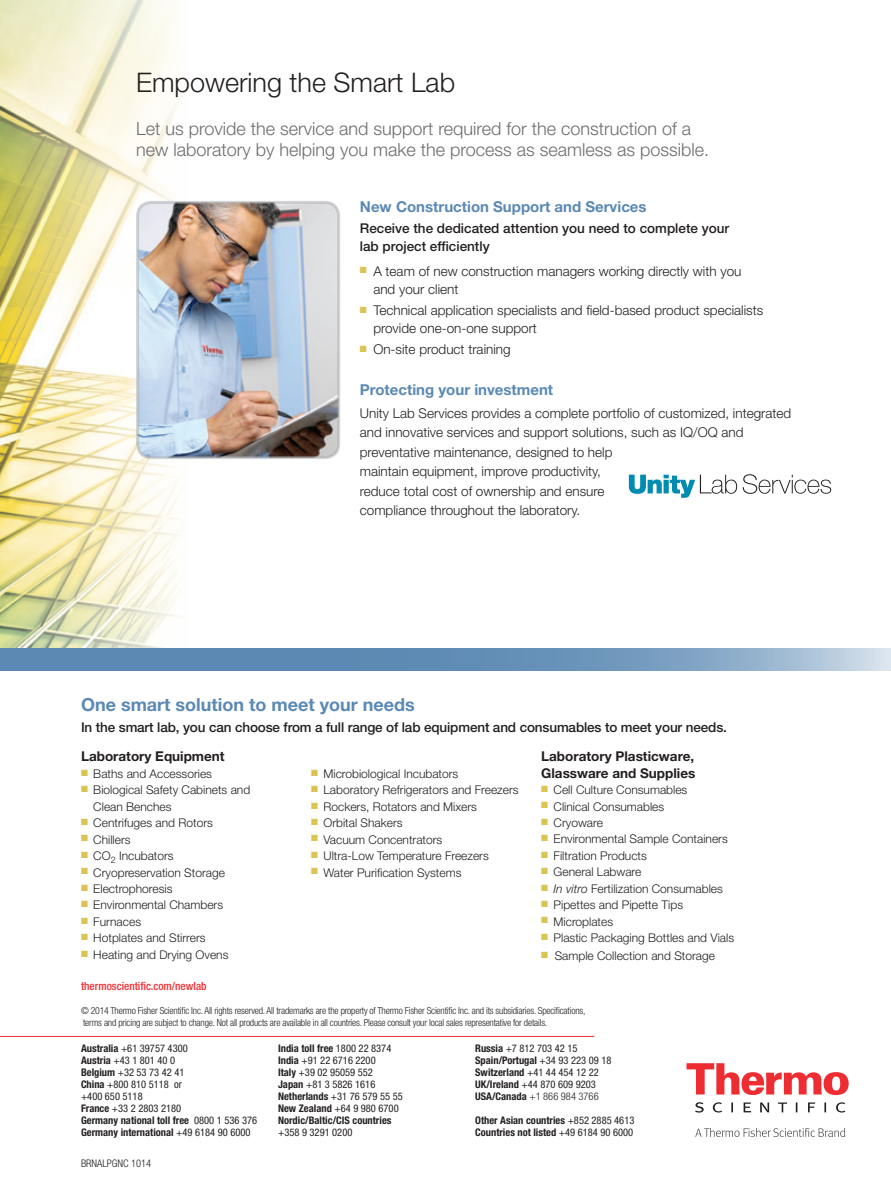
<style>
.page{position:relative;width:891px;height:1188px;background:#fff}
.page>*{position:absolute;margin:0;border:0;box-sizing:border-box;transform-origin:0 0}
.headers{font:300 27px "Helvetica Neue LT Std";color:#231f20}
.intros{font:300 18px/21.6px "Helvetica Neue LT Std";color:#6c6d70}
.subheads{font:700 18px "Helvetica Neue LT Std";color:#5b89b3}
.subheads-2{font:700 15px "Helvetica Neue LT Std";color:#5b89b3}
.body_copy{font:300 13.5px/19.5px "Helvetica Neue LT Std";color:#231f20}
.body_copy-2{font:500 13.5px/18px "Helvetica Neue LT Std";letter-spacing:-.01em;color:#231f20}
.subheads-3{font:700 13.5px/16.2px "Helvetica Neue LT Std";color:#231f20}
.t1{font:300 12px/16.5px "Helvetica Neue LT Std";color:#231f20}
.t2{font:500 condensed 11.25px "Helvetica Neue LT Std";color:#ee2d33}
.t3{font:condensed 10.5px/12px "Helvetica Neue LT Std";color:#231f20}
.t4{font:700 condensed 10.5px "Helvetica Neue LT Std";color:#231f20}
.body_copy-3{font:300 condensed 10.5px "Helvetica Neue LT Std";color:#231f20}
.t5{font:300 condensed 9.75px "Helvetica Neue LT Std";letter-spacing:-.02em;color:#231f20}
.s1{font-style:italic}
.s2{font-weight:700}
.s3{font-weight:400}
</style>
<div class="page">
<img style="left:0;top:0;width:179px;height:648px">
<svg style="left:0;top:648px;width:891px;height:23px;background:#7198bd"></svg>
<svg style="left:687px;top:1063px;width:162px;height:32px"></svg>
<svg style="left:695px;top:1102px;width:150px;height:11px"></svg>
<svg style="left:695px;top:1128px;width:150px;height:9px"></svg>
<hr style="left:0;top:1036px;width:594px;height:1px;background:#ee2d33">
<img style="left:138px;top:202px;width:200px;height:256px">
<div style="left:136px;top:201px;width:204px;height:258px;border:3px solid #a8a9ad;border-radius:14px"></div>
<svg style="left:629px;top:475px;width:108px;height:23px"></svg>
<svg style="left:743px;top:474px;width:88px;height:20px"></svg>
<p class="headers" style="left:136px;top:66px;width:321px">Empowering the Smart Lab</p>
<p class="intros" style="left:136px;top:117px;width:575px">Let us provide the service and support required for the construction of a new laboratory by helping you make the process as seamless as possible.</p>
<p class="subheads-2" style="left:360px;top:197px;width:288px">New Construction Support and Services</p>
<p class="body_copy-2" style="left:360px;top:219px;width:371px">Receive the dedicated attention you need to complete your lab project efficiently</p>
<p class="body_copy" style="left:373px;top:261px;width:370px;line-height:18px;text-indent:-14px"><sup>■</sup> A team of new construction managers working directly with you and your client</p>
<p class="body_copy" style="left:373px;top:301px;width:391px;line-height:18px;text-indent:-14px"><sup>■</sup> Technical application specialists and field-based product specialists provide one-on-one support</p>
<p class="body_copy" style="left:360px;top:339px;width:152px"><sup>■</sup> On-site product training</p>
<p class="subheads-2" style="left:360px;top:380px;width:195px">Protecting your investment</p>
<p class="body_copy" style="left:360px;top:403px;width:433px">Unity Lab Services provides a complete portfolio of customized, integrated and innovative services and support solutions, such as IQ/OQ and preventative maintenance, designed to help<br>maintain equipment, improve productivity,<br>reduce total cost of ownership and ensure<br>compliance throughout the laboratory.</p>
<p class="subheads" style="left:81px;top:693px;width:335px">One smart solution to meet your needs</p>
<p class="body_copy-2" style="left:81px;top:718px;width:647px">In the smart lab, you can choose from a full range of lab equipment and consumables to meet your needs.</p>
<p class="subheads-3" style="left:81px;top:748px;width:145px">Laboratory Equipment</p>
<p class="t1" style="left:81px;top:765px;width:133px"><sup>■</sup> Baths and Accessories</p>
<p class="t1" style="left:93px;top:782px;width:158px;text-indent:-12px"><sup>■</sup> Biological Safety Cabinets and<br>Clean Benches</p>
<p class="t1" style="left:81px;top:815px;width:133px"><sup>■</sup> Centrifuges and Rotors</p>
<p class="t1" style="left:81px;top:831px;width:51px"><sup>■</sup> Chillers</p>
<p class="t1" style="left:81px;top:847px;width:94px"><sup>■</sup> CO<sub>2</sub> Incubators</p>
<p class="t1" style="left:81px;top:864px;width:145px"><sup>■</sup> Cryopreservation Storage</p>
<p class="t1" style="left:81px;top:880px;width:93px"><sup>■</sup> Electrophoresis</p>
<p class="t1" style="left:81px;top:897px;width:144px"><sup>■</sup> Environmental Chambers</p>
<p class="t1" style="left:81px;top:913px;width:62px"><sup>■</sup> Furnaces</p>
<p class="t1" style="left:81px;top:930px;width:126px"><sup>■</sup> Hotplates and Stirrers</p>
<p class="t1" style="left:81px;top:946px;width:149px"><sup>■</sup> Heating and Drying Ovens</p>
<p class="t1" style="left:311px;top:765px;width:149px"><sup>■</sup> Microbiological Incubators</p>
<p class="t1" style="left:311px;top:782px;width:209px"><sup>■</sup> Laboratory Refrigerators and Freezers</p>
<p class="t1" style="left:311px;top:798px;width:167px"><sup>■</sup> Rockers, Rotators and Mixers</p>
<p class="t1" style="left:311px;top:815px;width:93px"><sup>■</sup> Orbital Shakers</p>
<p class="t1" style="left:311px;top:831px;width:133px"><sup>■</sup> Vacuum Concentrators</p>
<p class="t1" style="left:311px;top:847px;width:179px"><sup>■</sup> Ultra-Low Temperature Freezers</p>
<p class="t1" style="left:311px;top:864px;width:152px"><sup>■</sup> Water Purification Systems</p>
<p class="subheads-3" style="left:541px;top:748px;width:156px">Laboratory Plasticware,<br>Glassware and Supplies</p>
<p class="t1" style="left:541px;top:781px;width:148px"><sup>■</sup> Cell Culture Consumables</p>
<p class="t1" style="left:541px;top:798px;width:125px"><sup>■</sup> Clinical Consumables</p>
<p class="t1" style="left:541px;top:814px;width:63px"><sup>■</sup> Cryoware</p>
<p class="t1" style="left:541px;top:831px;width:188px"><sup>■</sup> Environmental Sample Containers</p>
<p class="t1" style="left:541px;top:847px;width:107px"><sup>■</sup> Filtration Products</p>
<p class="t1" style="left:541px;top:864px;width:102px"><sup>■</sup> General Labware</p>
<p class="t1" style="left:541px;top:880px;width:183px"><sup>■</sup> <span class="s1">In vitro</span> Fertilization Consumables</p>
<p class="t1" style="left:541px;top:896px;width:143px"><sup>■</sup> Pipettes and Pipette Tips</p>
<p class="t1" style="left:541px;top:913px;width:73px"><sup>■</sup> Microplates</p>
<p class="t1" style="left:541px;top:929px;width:194px"><sup>■</sup> Plastic Packaging Bottles and Vials</p>
<p class="t1" style="left:541px;top:947px;width:175px"><sup>■</sup> Sample Collection and Storage</p>
<p class="t2" style="left:81px;top:979px;width:127px">thermoscientific.com/newlab</p>
<p class="t5" style="left:81px;top:1005px;width:506px">© 2014 Thermo Fisher Scientific Inc. All rights reserved. All trademarks are the property of Thermo Fisher Scientific Inc. and its subsidiaries. Specifications,</p>
<p class="t5" style="left:83px;top:1017px;width:466px">terms and pricing are subject to change. Not all products are available in all countries. Please consult your local sales representative for details.</p>
<p class="t3" style="left:81px;top:1042px;width:108px"><span class="s2">Australia</span> +61 39757 4300</p>
<p class="t3" style="left:81px;top:1054px;width:96px"><span class="s2">Austria</span> +43 1 801 40 0</p>
<p class="t3" style="left:81px;top:1066px;width:105px"><span class="s2">Belgium</span> +32 53 73 42 41</p>
<p class="t3" style="left:81px;top:1078px;width:102px"><span class="s2">China</span> +800 810 5118 or +400 650 5118</p>
<p class="t3" style="left:81px;top:1102px;width:102px"><span class="s2">France</span> +33 2 2803 2180</p>
<p class="t4" style="left:81px;top:1114px;width:178px">Germany national toll free <span class="s3">0800 1 536 376</span></p>
<p class="t4" style="left:81px;top:1126px;width:171px">Germany international <span class="s3">+49 6184 90 6000</span></p>
<p class="body_copy-3" style="left:81px;top:1158px;width:72px">BRNALPGNC 1014</p>
<p class="t4" style="left:278px;top:1042px;width:115px">India toll free <span class="s3">1800 22 8374</span></p>
<p class="t3" style="left:278px;top:1054px;width:99px"><span class="s2">India</span> +91 22 6716 2200</p>
<p class="t3" style="left:278px;top:1066px;width:96px"><span class="s2">Italy</span> +39 02 95059 552</p>
<p class="t3" style="left:278px;top:1078px;width:99px"><span class="s2">Japan</span> +81 3 5826 1616</p>
<p class="t3" style="left:278px;top:1090px;width:126px"><span class="s2">Netherlands</span> +31 76 579 55 55</p>
<p class="t3" style="left:278px;top:1102px;width:122px"><span class="s2">New Zealand</span> +64 9 980 6700</p>
<p class="t4" style="left:278px;top:1114px;width:115px">Nordic/Baltic/CIS countries</p>
<p class="t3" style="left:278px;top:1126px;width:76px">+358 9 3291 0200</p>
<p class="t3" style="left:475px;top:1042px;width:104px"><span class="s2">Russia</span> +7 812 703 42 15</p>
<p class="t4" style="left:475px;top:1054px;width:138px">Spain/Portugal <span class="s3">+34 93 223 09 18</span></p>
<p class="t3" style="left:475px;top:1066px;width:125px"><span class="s2">Switzerland</span> +41 44 454 12 22</p>
<p class="t3" style="left:475px;top:1078px;width:122px"><span class="s2">UK/Ireland</span> +44 870 609 9203</p>
<p class="body_copy-3" style="left:475px;top:1090px;width:125px"><span class="s2">USA/Canada</span> +1 866 984 3766</p>
<p class="t4" style="left:475px;top:1114px;width:161px">Other Asian countries <span class="s3">+852 2885 4613</span></p>
<p class="t4" style="left:475px;top:1126px;width:160px">Countries not listed <span class="s3">+49 6184 90 6000</span></p>
</div>
